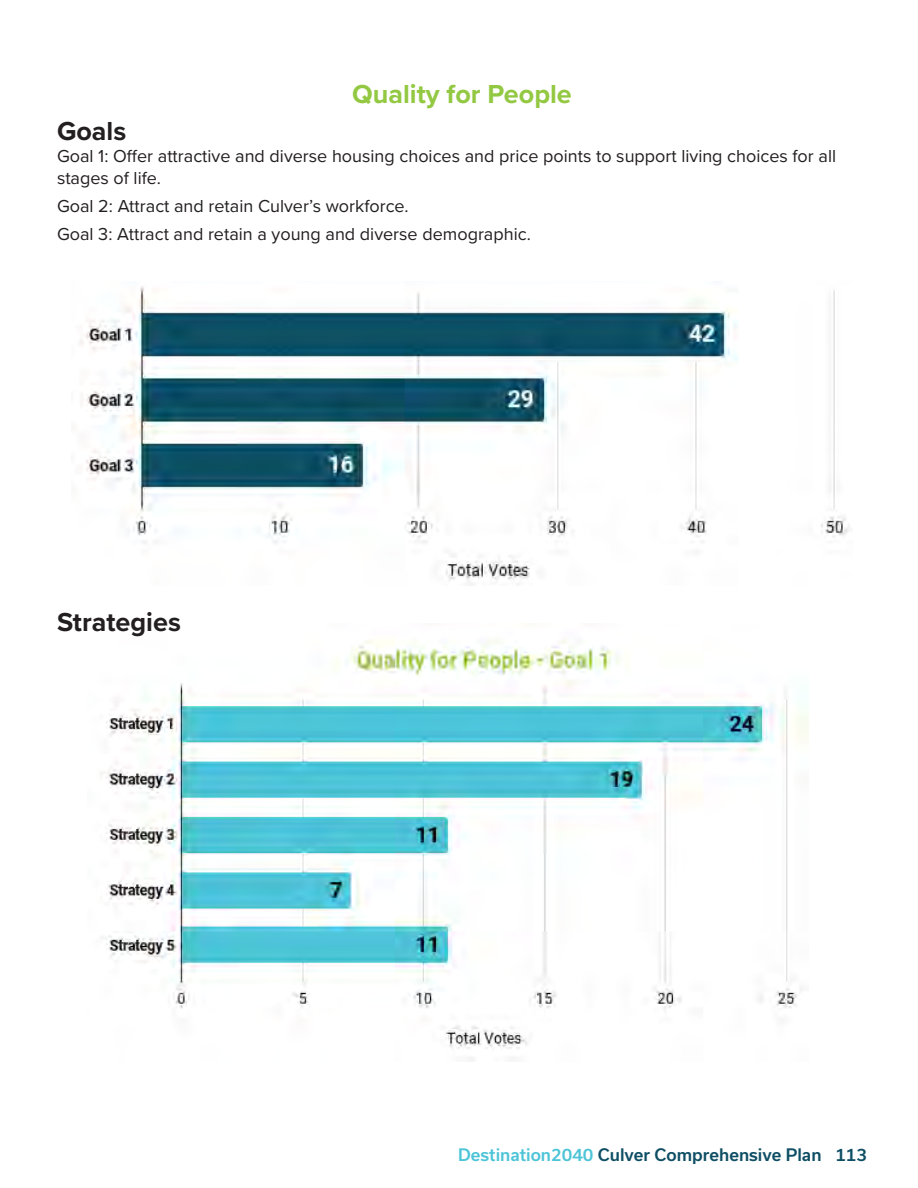
<style>
.page{position:relative;width:918px;height:1188px;background:#fff}
.page>*{position:absolute;margin:0;border:0;box-sizing:border-box;transform-origin:0 0}
.Heading1{font:700 27px "Proxima Nova";color:#93c842}
.Heading1-2{font:700 27px "Proxima Nova";color:#231f20}
.Heading1-3{font:18px/21.6px "Proxima Nova";color:#231f20}
.t1{font:500 16.5px "Usual";color:#0e4e64}
.s1{color:#4dc4d7}
</style>
<div class="page">
<img style="left:79px;top:286px;width:770px;height:300px">
<img style="left:101px;top:639px;width:708px;height:422px">
<p class="Heading1" style="left:352px;top:73px;width:221px">Quality for People</p>
<p class="Heading1-2" style="left:57px;top:111px;width:71px">Goals</p>
<p class="Heading1-3" style="left:57px;top:144px;width:781px">Goal 1: Offer attractive and diverse housing choices and price points to support living choices for all stages of life.</p>
<p class="Heading1-3" style="left:57px;top:194px;width:353px">Goal 2: Attract and retain Culver’s workforce.</p>
<p class="Heading1-3" style="left:57px;top:223px;width:475px">Goal 3: Attract and retain a young and diverse demographic.</p>
<p class="Heading1-2" style="left:57px;top:602px;width:125px">Strategies</p>
<p class="t1" style="left:458px;top:1146px;width:410px"><span class="s1">Destination2040</span> Culver Comprehensive Plan 113</p>
</div>
